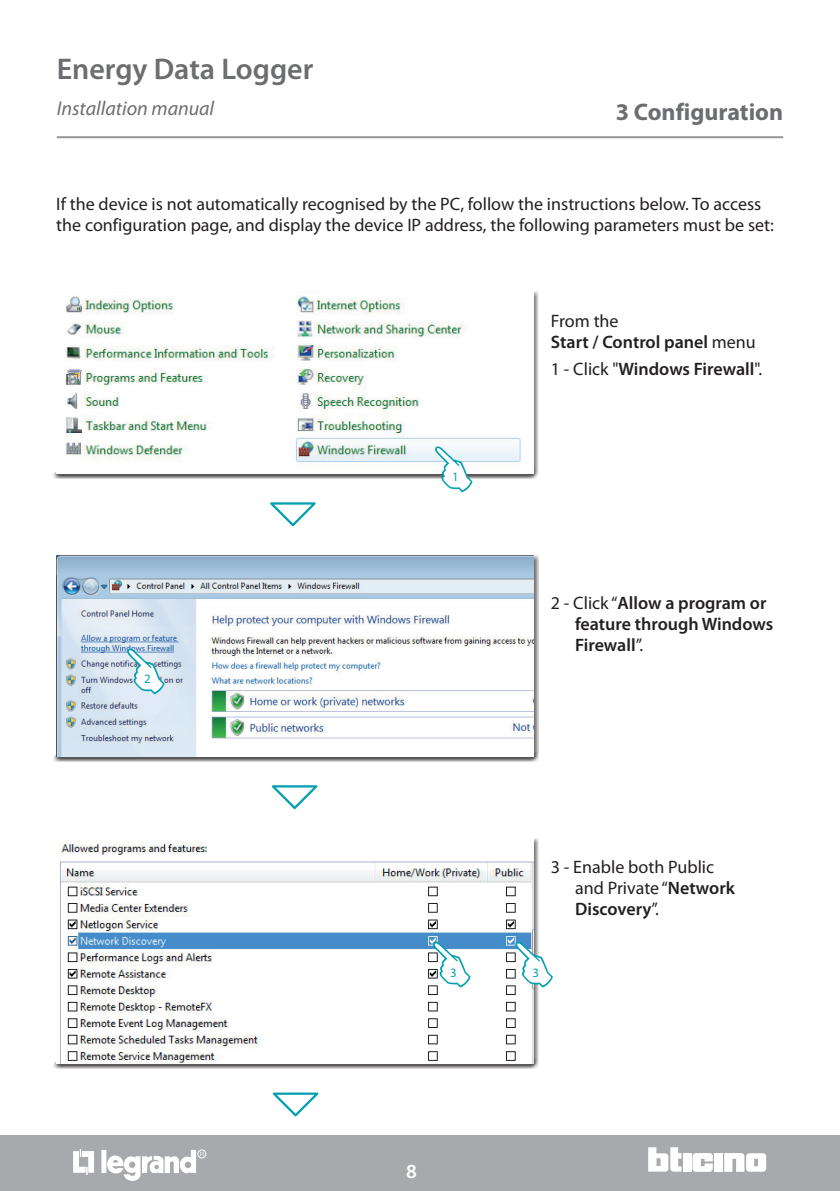
<style>
.page{position:relative;width:840px;height:1191px;background:#fff}
.page>*{position:absolute;margin:0;border:0;box-sizing:border-box;transform-origin:0 0}
.t1{font:600 30px "Myriad Pro";color:#6c6d70}
.t2{font:700 24px "Myriad Pro";color:#6c6d70}
.t3{font:italic 20px "Myriad Pro";color:#6c6d70}
.t4{font:600 20px "Myriad Pro";color:#fff}
.t5{font:18px/21px "Myriad Pro";color:#231f20}
.t6{font:600 18px/21px "Myriad Pro";color:#231f20}
.t7{font:12.8px "Myriad Pro";color:#00a0b0}
.s1{font-weight:400}
.s2{font-weight:600}
</style>
<div class="page">
<hr style="left:839px;top:1135px;width:1px;height:56px;background:#a8a9ad">
<div style="left:0;top:1135px;width:839px;height:56px;background:#a8a9ad"></div>
<div style="left:682px;top:1153px;width:8px;height:18px;background:#fff"></div>
<div style="left:714px;top:1153px;width:8px;height:18px;background:#fff"></div>
<svg style="left:724px;top:1153px;width:41px;height:18px"></svg>
<svg style="left:648px;top:1147px;width:33px;height:24px"></svg>
<svg style="left:692px;top:1153px;width:20px;height:18px"></svg>
<div style="left:101px;top:1149px;width:5px;height:24px;background:#fff"></div>
<svg style="left:73px;top:1149px;width:21px;height:25px"></svg>
<div style="left:197px;top:1149px;width:9px;height:9px;border:1px solid #fff;border-radius:50%"></div>
<svg style="left:106px;top:1149px;width:98px;height:32px"></svg>
<hr style="left:57px;top:136px;width:725px;height:2px;background:#939598">
<div style="left:52px;top:288px;width:486px;height:191px;background:#231f20;opacity:.75"></div>
<img style="left:56px;top:292px;width:476px;height:181px">
<svg style="left:435px;top:447px;width:37px;height:45px"></svg>
<svg style="left:270px;top:502px;width:45px;height:24px"></svg>
<div style="left:51px;top:552px;width:487px;height:210px;background:#231f20;opacity:.75"></div>
<img style="left:56px;top:555px;width:476px;height:201px">
<svg style="left:128px;top:649px;width:36px;height:45px"></svg>
<svg style="left:271px;top:785px;width:46px;height:24px"></svg>
<svg style="left:272px;top:1092px;width:46px;height:24px"></svg>
<div style="left:52px;top:835px;width:486px;height:234px;background:#231f20;opacity:.75"></div>
<img style="left:56px;top:838px;width:476px;height:225px">
<svg style="left:433px;top:942px;width:37px;height:45px"></svg>
<svg style="left:515px;top:942px;width:37px;height:45px"></svg>
<h1 class="t1" style="left:57px;top:50px;width:258px">Energy Data Logger</h1>
<p class="t3" style="left:57px;top:95px;width:159px">Installation manual</p>
<h2 class="t2" style="left:615px;top:96px;width:169px">3 Configuration</h2>
<p class="t5" style="left:56px;top:193px;width:718px">If the device is not automatically recognised by the PC, follow the instructions below. To access the configuration page, and display the device IP address, the following parameters must be set:</p>
<p class="t7" style="left:144px;top:671px;width:8px">2</p>
<p class="t7" style="left:452px;top:469px;width:8px">1</p>
<p class="t6" style="left:550px;top:310px;width:206px"><span class="s1">From the<br></span>Start / Control panel <span class="s1">menu</span></p>
<p class="t6" style="left:550px;top:358px;width:213px"><span class="s1">1 - Click "</span>Windows Firewall<span class="s1">".</span></p>
<p class="t6" style="left:574px;top:592px;width:200px;text-indent:-24px"><span class="s1">2 - Click “</span>Allow a program or feature through Windows<br>Firewall<span class="s1">”.</span></p>
<p class="t5" style="left:574px;top:856px;width:161px;text-indent:-24px">3 - Enable both Public and Private “<span class="s2">Network<br>Discovery</span>”.</p>
<p class="t7" style="left:450px;top:964px;width:8px">3</p>
<p class="t7" style="left:532px;top:964px;width:8px">3</p>
<p class="t4" style="left:406px;top:1158px;width:12px">8</p>
</div>
